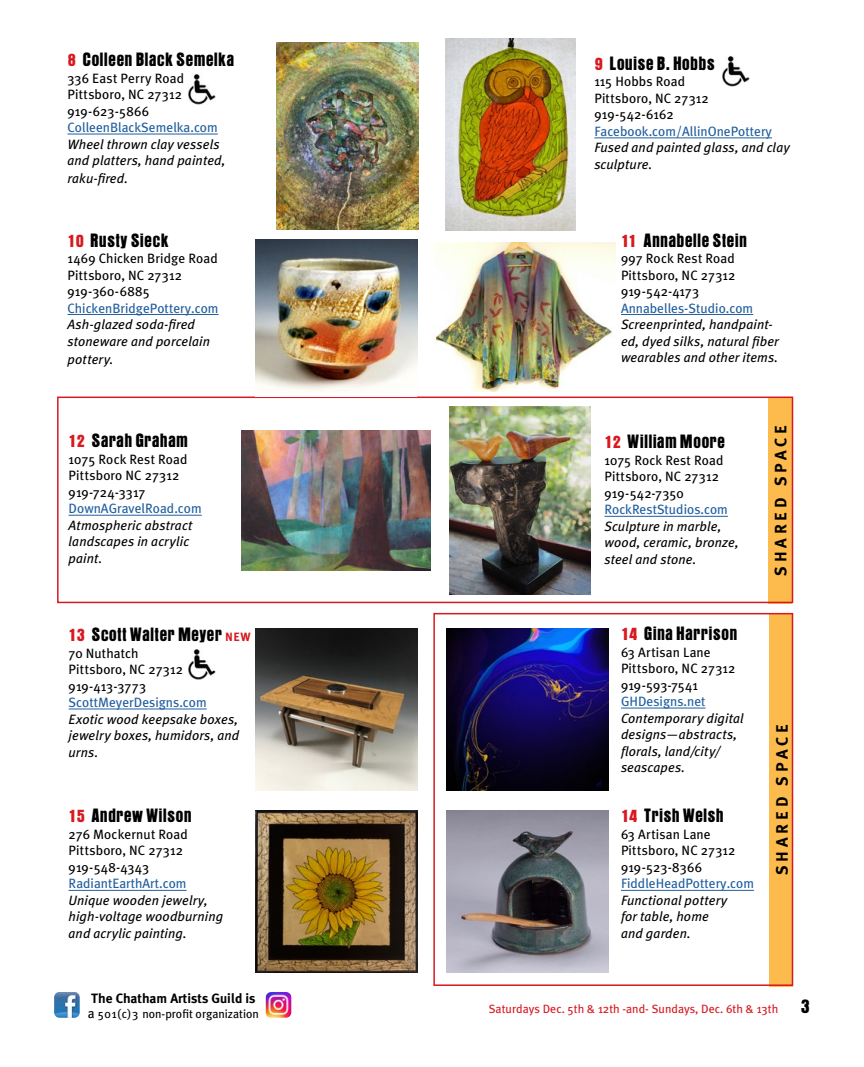
<style>
.page{position:relative;width:864px;height:1067px;background:#fff}
.page>*{position:absolute;margin:0;border:0;box-sizing:border-box;transform-origin:0 0}
.t1{font:700 16.5px "Meta Plus";letter-spacing:.23em;color:#000}
.t2{font:700 condensed 16.5px "OPTI Aurora";color:#000}
.t3{font:700 condensed 15px "OPTI Aurora";letter-spacing:.01em;color:#000}
.t4{font:italic 13.5px/16.5px "Meta Plus";letter-spacing:.01em;color:#000}
.t5{font:13.5px/16.5px "Meta Plus";letter-spacing:.01em;color:#000}
.MAIN_-_website{font:13.5px "Meta Plus";color:#215e9e}
.t6{font:700 13.5px "Meta Plus";color:#000}
.t7{font:12px "Meta Plus";color:#d71920}
.t8{font:12px "Meta Plus";color:#000}
.s1{color:#d71920}
.s2{font-family:"Meta Plus";font-stretch:normal;font-size:12px;color:#d71920}
.s3{font-size:13.5px}
</style>
<div class="page">
<hr style="left:68px;top:134px;width:150px;height:1px;background:#215e9e">
<hr style="left:68px;top:314px;width:151px;height:1px;background:#215e9e">
<hr style="left:621px;top:314px;width:132px;height:1px;background:#215e9e">
<hr style="left:604px;top:516px;width:124px;height:1px;background:#215e9e">
<hr style="left:69px;top:708px;width:138px;height:1px;background:#215e9e">
<hr style="left:621px;top:707px;width:85px;height:1px;background:#215e9e">
<hr style="left:621px;top:890px;width:133px;height:1px;background:#215e9e">
<hr style="left:69px;top:890px;width:118px;height:1px;background:#215e9e">
<img style="left:188px;top:74px;width:27px;height:31px">
<hr style="left:594px;top:138px;width:178px;height:1px;background:#215e9e">
<img style="left:722px;top:56px;width:27px;height:30px">
<hr style="left:69px;top:515px;width:133px;height:1px;background:#215e9e">
<img style="left:241px;top:430px;width:189px;height:141px">
<img style="left:256px;top:628px;width:161px;height:162px">
<img style="left:255px;top:810px;width:162px;height:162px">
<img style="left:449px;top:406px;width:141px;height:189px">
<img style="left:447px;top:628px;width:162px;height:162px">
<img style="left:447px;top:810px;width:162px;height:162px">
<div style="left:770px;top:613px;width:23px;height:373px;background:#fdba4d"></div>
<div style="left:768px;top:397px;width:24px;height:206px;background:#fdba4d"></div>
<img style="left:54px;top:992px;width:26px;height:25px">
<img style="left:266px;top:992px;width:25px;height:25px">
<div style="left:433px;top:613px;width:360px;height:373px;border:2px solid #d71920"></div>
<div style="left:57px;top:396px;width:736px;height:207px;border:2px solid #d71920"></div>
<img style="left:277px;top:42px;width:141px;height:188px">
<img style="left:255px;top:239px;width:162px;height:152px">
<img style="left:446px;top:38px;width:129px;height:192px">
<img style="left:433px;top:242px;width:182px;height:149px">
<img style="left:188px;top:649px;width:27px;height:30px">
<p class="t3" style="left:68px;top:49px;width:168px"><span class="s1">8</span> Colleen Black Semelka</p>
<p class="t5" style="left:68px;top:69px;width:118px">336 East Perry Road<br>Pittsboro, NC 27312</p>
<p class="t5" style="left:68px;top:102px;width:83px">919-623-5866</p>
<p class="MAIN_-_website" style="left:68px;top:120px;width:152px">ColleenBlackSemelka.com</p>
<p class="t4" style="left:68px;top:135px;width:160px">Wheel thrown clay vessels and platters, hand painted,</p>
<p class="t4" style="left:68px;top:170px;width:62px">raku-fired.</p>
<p class="t3" style="left:68px;top:229px;width:103px"><span class="s1">10</span> Rusty Sieck</p>
<p class="t5" style="left:68px;top:250px;width:152px">1469 Chicken Bridge Road<br>Pittsboro, NC 27312</p>
<p class="t5" style="left:68px;top:283px;width:84px">919-360-6885</p>
<p class="MAIN_-_website" style="left:68px;top:300px;width:153px">ChickenBridgePottery.com</p>
<p class="t4" style="left:68px;top:316px;width:144px">Ash-glazed soda-fired stoneware and porcelain</p>
<p class="t4" style="left:68px;top:350px;width:47px">pottery.</p>
<p class="t3" style="left:69px;top:430px;width:121px"><span class="s1">12</span> Sarah Graham</p>
<p class="t5" style="left:69px;top:450px;width:121px">1075 Rock Rest Road<br>Pittsboro NC 27312</p>
<p class="t5" style="left:69px;top:483px;width:78px">919-724-3317</p>
<p class="MAIN_-_website" style="left:69px;top:501px;width:135px">DownAGravelRoad.com</p>
<p class="t4" style="left:69px;top:516px;width:126px">Atmospheric abstract landscapes in acrylic paint.</p>
<p class="t3" style="left:69px;top:624px;width:184px"><span class="s1">13</span> Scott Walter Meyer <span class="s2">NEW</span></p>
<p class="t5" style="left:69px;top:644px;width:116px">70 Nuthatch<br>Pittsboro, NC 27312</p>
<p class="t5" style="left:69px;top:677px;width:79px">919-413-3773</p>
<p class="MAIN_-_website" style="left:69px;top:694px;width:140px">ScottMeyerDesigns.com</p>
<p class="t4" style="left:69px;top:710px;width:172px;text-align:justify">Exotic wood keepsake boxes, jewelry boxes, humidors, and urns.</p>
<p class="t3" style="left:69px;top:805px;width:125px"><span class="s1">15</span> Andrew Wilson</p>
<p class="t5" style="left:69px;top:825px;width:121px">276 Mockernut Road<br>Pittsboro, NC 27312</p>
<p class="t5" style="left:69px;top:858px;width:82px">919-548-4343</p>
<p class="MAIN_-_website" style="left:69px;top:876px;width:119px">RadiantEarthArt.com</p>
<p class="t4" style="left:69px;top:891px;width:156px">Unique wooden jewelry, high-voltage woodburning and acrylic painting.</p>
<p class="t6" style="left:91px;top:990px;width:166px">The Chatham Artists Guild is</p>
<p class="t8" style="left:88px;top:1006px;width:173px"><span class="s3">a</span> 501(c)3 non-profit organization</p>
<p class="t3" style="left:594px;top:53px;width:122px"><span class="s1">9</span> Louise B. Hobbs</p>
<p class="t5" style="left:594px;top:73px;width:116px">115 Hobbs Road<br>Pittsboro, NC 27312</p>
<p class="t5" style="left:594px;top:106px;width:81px">919-542-6162</p>
<p class="MAIN_-_website" style="left:594px;top:123px;width:179px">Facebook.com/AllinOnePottery</p>
<p class="t4" style="left:594px;top:139px;width:197px">Fused and painted glass, and clay sculpture.</p>
<p class="t3" style="left:621px;top:229px;width:128px"><span class="s1">11</span> Annabelle Stein</p>
<p class="t5" style="left:621px;top:250px;width:116px">997 Rock Rest Road<br>Pittsboro, NC 27312</p>
<p class="t5" style="left:621px;top:283px;width:80px">919-542-4173</p>
<p class="MAIN_-_website" style="left:621px;top:300px;width:134px">Annabelles-Studio.com</p>
<p class="t4" style="left:621px;top:316px;width:159px">Screenprinted, handpaint&shy;ed, dyed silks, natural fiber wearables and other items.</p>
<p class="t3" style="left:604px;top:431px;width:122px"><span class="s1">12</span> William Moore</p>
<p class="t5" style="left:604px;top:452px;width:121px">1075 Rock Rest Road<br>Pittsboro, NC 27312</p>
<p class="t5" style="left:604px;top:485px;width:81px">919-542-7350</p>
<p class="MAIN_-_website" style="left:604px;top:502px;width:125px">RockRestStudios.com</p>
<p class="t4" style="left:604px;top:518px;width:136px">Sculpture in marble, wood, ceramic, bronze, steel and stone.</p>
<p class="t3" style="left:621px;top:623px;width:118px"><span class="s1">14</span> Gina Harrison</p>
<p class="t5" style="left:621px;top:643px;width:116px">63 Artisan Lane<br>Pittsboro, NC 27312</p>
<p class="t5" style="left:621px;top:676px;width:79px">919-593-7541</p>
<p class="MAIN_-_website" style="left:621px;top:693px;width:86px">GHDesigns.net</p>
<p class="t4" style="left:621px;top:709px;width:124px">Contemporary digital designs—abstracts, florals, land/city/ seascapes.</p>
<p class="t3" style="left:621px;top:805px;width:104px"><span class="s1">14</span> Trish Welsh</p>
<p class="t5" style="left:621px;top:825px;width:116px">63 Artisan Lane<br>Pittsboro, NC 27312</p>
<p class="t5" style="left:621px;top:858px;width:83px">919-523-8366</p>
<p class="MAIN_-_website" style="left:621px;top:876px;width:135px">FiddleHeadPottery.com</p>
<p class="t4" style="left:621px;top:891px;width:108px">Functional pottery for table, home and garden.</p>
<p class="t1" style="left:771px;top:575px;width:152px;rotate:-90deg">SHARED SPACE</p>
<p class="t1" style="left:773px;top:875px;width:152px;rotate:-90deg">SHARED SPACE</p>
<p class="t7" style="left:489px;top:1001px;width:291px">Saturdays Dec. 5th &amp; 12th -and- Sundays, Dec. 6th &amp; 13th</p>
<p class="t2" style="left:801px;top:993px;width:11px">3</p>
</div>
